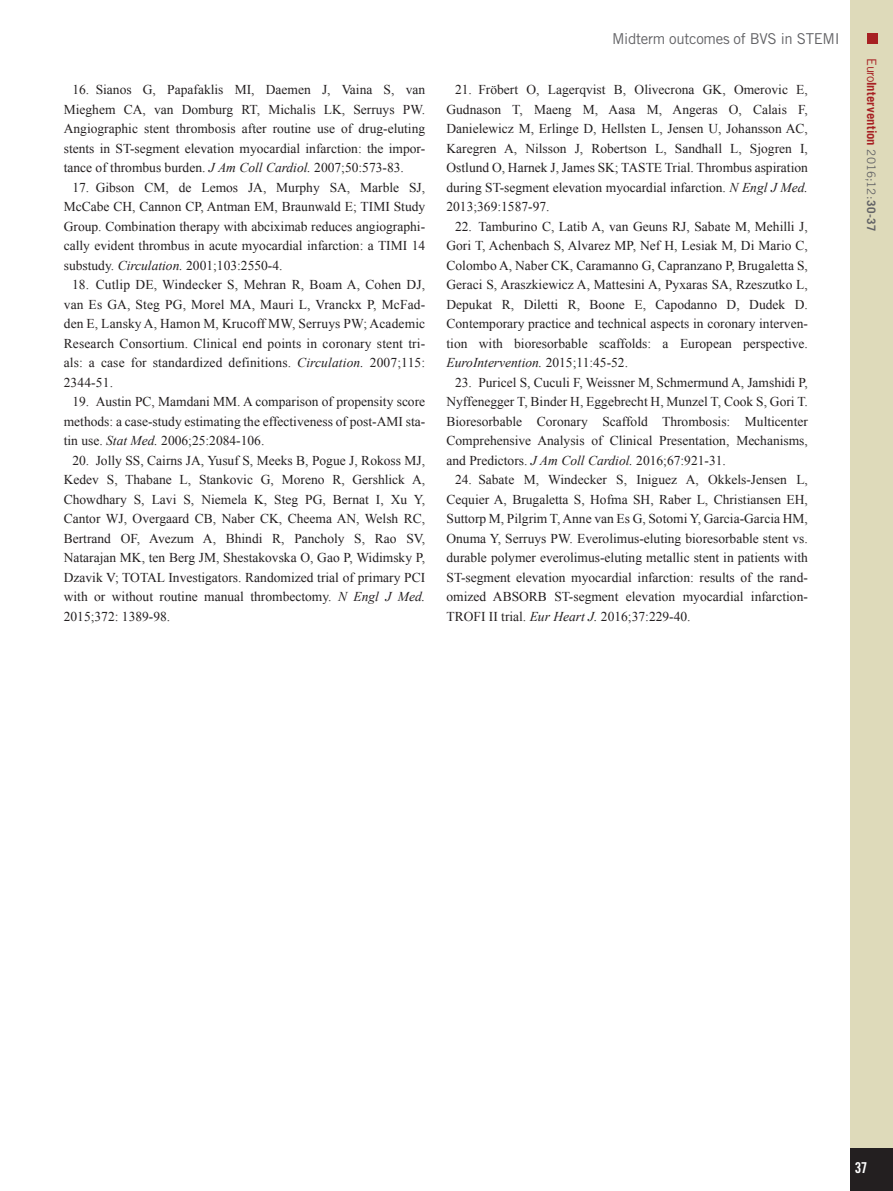
<style>
.page{position:relative;width:893px;height:1191px;background:#fff}
.page>*{position:absolute;margin:0;border:0;box-sizing:border-box;transform-origin:0 0}
.t1{font:15px "Trade Gothic LT Std";letter-spacing:-.02em;color:#636366}
.t2{font:15px "Trade Gothic LT Std Bd Cn 20";color:#fff}
.references{font:13.5px/19.5px "Times New Roman";color:#231f20;text-align:justify}
.t3{font:700 12.75px "Trade Gothic LT Std";letter-spacing:.005em;color:#a72023}
.s1{font-style:italic}
.s2{font-weight:400}
.s3{font-weight:400;font-size:11.7px;color:#636366}
.s4{font-size:11.7px;color:#636366}
</style>
<div class="page">
<div style="left:850px;top:0;width:43px;height:1191px;background:#dedaba"></div>
<div style="left:850px;top:1148px;width:43px;height:43px;background:#231f20"></div>
<div style="left:867px;top:34px;width:11px;height:10px;background:#a72023"></div>
<p class="references" style="left:64px;top:80px;width:363px;text-indent:9px">16. Sianos G, Papafaklis MI, Daemen J, Vaina S, van Mieghem CA, van Domburg RT, Michalis LK, Serruys PW.<br>Angiographic stent thrombosis after routine use of drug-eluting stents in ST-segment elevation myocardial infarction: the impor&shy;tance of thrombus burden. <span class="s1">J Am Coll Cardiol.</span> 2007;50:573-83.</p>
<p class="references" style="left:64px;top:177px;width:363px;text-indent:9px">17. Gibson CM, de Lemos JA, Murphy SA, Marble SJ, McCabe CH, Cannon CP, Antman EM, Braunwald E; TIMI Study Group. Combination therapy with abciximab reduces angiographi&shy;cally evident thrombus in acute myocardial infarction: a TIMI 14 substudy. <span class="s1">Circulation.</span> 2001;103:2550-4.</p>
<p class="references" style="left:64px;top:275px;width:363px;text-indent:8px">18. Cutlip DE, Windecker S, Mehran R, Boam A, Cohen DJ, van Es GA, Steg PG, Morel MA, Mauri L, Vranckx P, McFad&shy;den E, Lansky A, Hamon M, Krucoff MW, Serruys PW; Academic Research Consortium. Clinical end points in coronary stent tri&shy;als: a case for standardized definitions. <span class="s1">Circulation.</span> 2007;115:<br>2344-51.</p>
<p class="references" style="left:64px;top:392px;width:363px;text-indent:9px">19. Austin PC, Mamdani MM. A comparison of propensity score methods: a case-study estimating the effectiveness of post-AMI sta&shy;tin use. <span class="s1">Stat Med.</span> 2006;25:2084-106.</p>
<p class="references" style="left:64px;top:450px;width:363px;text-indent:9px">20. Jolly SS, Cairns JA, Yusuf S, Meeks B, Pogue J, Rokoss MJ, Kedev S, Thabane L, Stankovic G, Moreno R, Gershlick A, Chowdhary S, Lavi S, Niemela K, Steg PG, Bernat I, Xu Y, Cantor WJ, Overgaard CB, Naber CK, Cheema AN, Welsh RC, Bertrand OF, Avezum A, Bhindi R, Pancholy S, Rao SV, Natarajan MK, ten Berg JM, Shestakovska O, Gao P, Widimsky P, Dzavik V; TOTAL Investigators. Randomized trial of primary PCI with or without routine manual thrombectomy. <span class="s1">N Engl J Med.<br></span>2015;372: 1389-98.</p>
<p class="t1" style="left:612px;top:30px;width:229px">Midterm outcomes of BVS in STEMI</p>
<p class="references" style="left:446px;top:80px;width:363px;text-indent:9px">21. Fröbert O, Lagerqvist B, Olivecrona GK, Omerovic E, Gudnason T, Maeng M, Aasa M, Angeras O, Calais F, Danielewicz M, Erlinge D, Hellsten L, Jensen U, Johansson AC, Karegren A, Nilsson J, Robertson L, Sandhall L, Sjogren I, Ostlund O, Harnek J, James SK; TASTE Trial. Thrombus aspiration during ST-segment elevation myocardial infarction. <span class="s1">N Engl J Med.<br></span>2013;369:1587-97.</p>
<p class="references" style="left:446px;top:216px;width:363px;text-indent:9px">22. Tamburino C, Latib A, van Geuns RJ, Sabate M, Mehilli J, Gori T, Achenbach S, Alvarez MP, Nef H, Lesiak M, Di Mario C, Colombo A, Naber CK, Caramanno G, Capranzano P, Brugaletta S, Geraci S, Araszkiewicz A, Mattesini A, Pyxaras SA, Rzeszutko L, Depukat R, Diletti R, Boone E, Capodanno D, Dudek D.<br>Contemporary practice and technical aspects in coronary interven&shy;tion with bioresorbable scaffolds: a European perspective.<br><span class="s1">EuroIntervention.</span> 2015;11:45-52.</p>
<p class="references" style="left:446px;top:372px;width:363px;text-indent:9px">23. Puricel S, Cuculi F, Weissner M, Schmermund A, Jamshidi P, Nyffenegger T, Binder H, Eggebrecht H, Munzel T, Cook S, Gori T.<br>Bioresorbable Coronary Scaffold Thrombosis: Multicenter Comprehensive Analysis of Clinical Presentation, Mechanisms, and Predictors. <span class="s1">J Am Coll Cardiol.</span> 2016;67:921-31.</p>
<p class="references" style="left:446px;top:470px;width:363px;text-indent:9px">24. Sabate M, Windecker S, Iniguez A, Okkels-Jensen L, Cequier A, Brugaletta S, Hofma SH, Raber L, Christiansen EH, Suttorp M, Pilgrim T, Anne van Es G, Sotomi Y, Garcia-Garcia HM, Onuma Y, Serruys PW. Everolimus-eluting bioresorbable stent vs. durable polymer everolimus-eluting metallic stent in patients with ST-segment elevation myocardial infarction: results of the rand&shy;omized ABSORB ST-segment elevation myocardial infarction-TROFI II trial. <span class="s1">Eur Heart J.</span> 2016;37:229-40.</p>
<p class="t3" style="left:879px;top:58px;width:175px;rotate:90deg"><span class="s2">Euro</span>Intervention <span class="s3">2016;12:</span><span class="s4">30-37</span></p>
<p class="t2" style="left:855px;top:1158px;width:14px">37</p>
</div>
